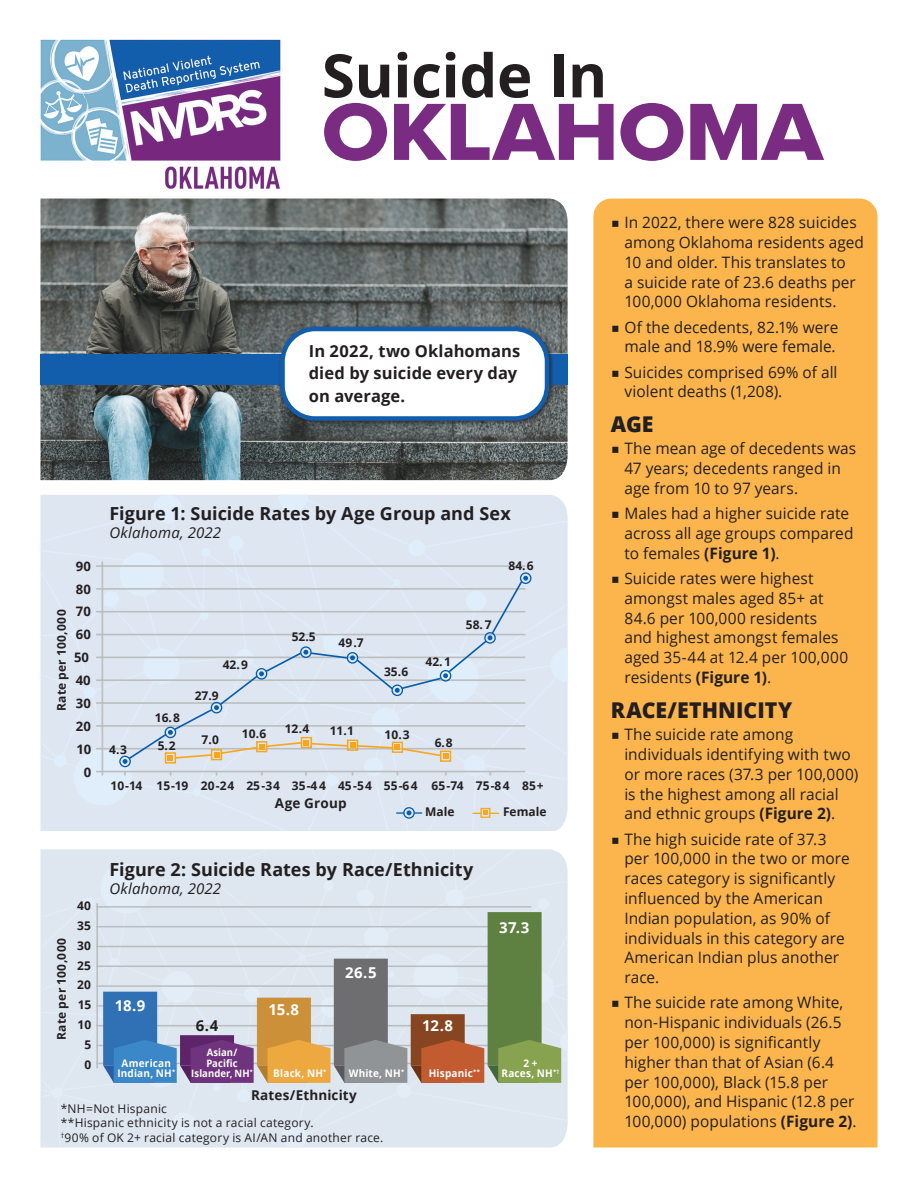
<style>
.page{position:relative;width:918px;height:1188px;background:#fff}
.page>*{position:absolute;margin:0;border:0;box-sizing:border-box;transform-origin:0 0}
.body_text_left{font:84px "Proxima Nova Extrabld";letter-spacing:-.01em;color:#7a2b82;scale:1.05 1}
.body_text_left-2{font:700 60px "Open Sans";letter-spacing:-.005em;color:#231f20}
.body_text_left-3{font:800 21.75px "Open Sans";color:#231f20}
.t1{font:700 18px "Open Sans";color:#231f20}
.body_text_left-4{font:700 16.5px/22.5px "Open Sans";letter-spacing:.005em;color:#231f20}
.t2{font:15.75px/19.8px "Open Sans";letter-spacing:.005em;color:#231f20}
.t3{font:italic 15px "Open Sans";letter-spacing:.01em;color:#231f20}
.t4{font:700 15px "Open Sans";letter-spacing:-.01em;color:#fff}
.t5{font:700 15px "Open Sans";color:#231f20}
.t6{font:700 13.5px "Open Sans";letter-spacing:.01em;color:#231f20}
.t7{font:700 13.05px/23px "Open Sans";color:#241f21;text-align:right}
.t8{font:700 12px "Open Sans";color:#241f21}
.t9{font:12px "Open Sans";letter-spacing:.02em;color:#231f20}
.t10{font:700 12px/19.8px "Open Sans";letter-spacing:.015em;color:#231f20;text-align:right}
.t11{font:700 10.5px/10.5px "Open Sans";letter-spacing:.02em;color:#fff;text-align:center;scale:.95 1}
.t12{font:700 10.2px/10.5px "Open Sans";letter-spacing:.005em;color:#fff;text-align:center;scale:.93 1}
.t13{font:700 6.15px "Open Sans";color:#fff;scale:.95 1}
.s1{font-family:"Montserrat";font-weight:700}
.s2{font-weight:700}
</style>
<div class="page">
<div style="left:593px;top:199px;width:284px;height:948px;background:#fcb54c"></div>
<img style="left:40px;top:199px;width:528px;height:281px">
<div style="left:40px;top:354px;width:528px;height:30px;background:#135eac"></div>
<svg style="left:40px;top:495px;width:527px;height:336px;background:#dae3ee"></svg>
<svg style="left:40px;top:849px;width:528px;height:298px;background:#c7cccf"></svg>
<img style="left:40px;top:39px;width:241px;height:150px">
<div style="left:278px;top:325px;width:277px;height:102px;background:#231f20;opacity:.75"></div>
<div style="left:283px;top:329px;width:264px;height:89px;background:#fff;border-radius:33px"></div>
<div style="left:280px;top:327px;width:269px;height:94px;border:4px solid #135eac;border-radius:33px"></div>
<p class="body_text_left-2" style="left:322px;top:33px;width:287px">Suicide In</p>
<p class="body_text_left" style="left:322px;top:69px;width:479px">OKLAHOMA</p>
<p class="body_text_left-4" style="left:309px;top:339px;width:213px">In 2022, two Oklahomans died by suicide every day on average.</p>
<p class="t7" style="left:76px;top:554px;width:16px">90</p>
<p class="t7" style="left:76px;top:577px;width:16px">80</p>
<p class="t7" style="left:76px;top:600px;width:16px">70</p>
<p class="t10" style="left:51px;top:711px;width:103px;rotate:-90deg">Rate per 100,000</p>
<p class="t7" style="left:76px;top:623px;width:16px">60</p>
<p class="t7" style="left:74px;top:646px;width:19px">50<br>40<br>30<br>20<br>10<br>0</p>
<p class="t10" style="left:77px;top:896px;width:15px">40</p>
<p class="t10" style="left:51px;top:1040px;width:103px;rotate:-90deg">Rate per 100,000</p>
<p class="t10" style="left:77px;top:916px;width:15px">35</p>
<p class="t10" style="left:77px;top:935px;width:15px">30</p>
<p class="t10" style="left:77px;top:955px;width:16px">25<br>20<br>15<br>10<br>5<br>0</p>
<p class="t1" style="left:110px;top:501px;width:403px">Figure 1: Suicide Rates by Age Group and Sex</p>
<p class="t3" style="left:110px;top:523px;width:113px">Oklahoma, 2022</p>
<p class="t8" style="left:109px;top:741px;width:19px">4.3</p>
<p class="t8" style="left:509px;top:557px;width:27px">84.6</p>
<p class="t8" style="left:155px;top:709px;width:27px">16.8</p>
<p class="t8" style="left:223px;top:656px;width:27px">42.9</p>
<p class="t8" style="left:195px;top:687px;width:25px">27.9</p>
<p class="t8" style="left:292px;top:628px;width:26px">52.5</p>
<p class="t8" style="left:338px;top:634px;width:27px">49.7</p>
<p class="t8" style="left:384px;top:663px;width:26px">35.6</p>
<p class="t8" style="left:426px;top:653px;width:27px">42.1</p>
<p class="t8" style="left:242px;top:725px;width:26px">10.6</p>
<p class="t8" style="left:285px;top:720px;width:26px">12.4</p>
<p class="t8" style="left:330px;top:722px;width:26px">11.1</p>
<p class="t10" style="left:384px;top:724px;width:27px">10.3</p>
<p class="t8" style="left:202px;top:731px;width:19px">7.0</p>
<p class="t8" style="left:158px;top:737px;width:20px">5.2</p>
<p class="t8" style="left:435px;top:734px;width:20px">6.8</p>
<p class="t8" style="left:466px;top:616px;width:27px">58. 7</p>
<p class="t8" style="left:111px;top:777px;width:435px">10-14 15-19 20-24 25-34 35-44 45-54 55-64 65-74 75-84 85+</p>
<p class="t6" style="left:275px;top:794px;width:73px">Age Group</p>
<p class="t8" style="left:425px;top:803px;width:31px">Male</p>
<p class="t8" style="left:503px;top:803px;width:45px">Female</p>
<p class="t1" style="left:110px;top:856px;width:365px">Figure 2: Suicide Rates by Race/Ethnicity</p>
<p class="t3" style="left:110px;top:878px;width:113px">Oklahoma, 2022</p>
<p class="t4" style="left:115px;top:995px;width:32px">18.9</p>
<p class="t5" style="left:196px;top:1015px;width:24px">6.4</p>
<p class="t4" style="left:268px;top:999px;width:32px">15.8</p>
<p class="t4" style="left:345px;top:962px;width:33px">26.5</p>
<p class="t4" style="left:422px;top:1015px;width:32px">12.8</p>
<p class="t4" style="left:499px;top:917px;width:32px">37.3</p>
<p class="t11" style="left:117px;top:1057px;width:62px">American<br>Indian, NH<sup>*</sup></p>
<p class="t12" style="left:191px;top:1047px;width:68px">Asian/<br>Pacific<br>Islander, NH<sup>*</sup></p>
<p class="t11" style="left:524px;top:1057px;width:16px">2 +</p>
<p class="t11" style="left:273px;top:1068px;width:58px">Black, NH<sup>*</sup></p>
<p class="t11" style="left:349px;top:1068px;width:60px">White, NH<sup>*</sup></p>
<p class="t13" style="left:473px;top:1067px;width:9px">**</p>
<p class="t11" style="left:502px;top:1068px;width:63px">Races, NH<sup>*†</sup></p>
<p class="t11" style="left:429px;top:1068px;width:48px">Hispanic</p>
<p class="t6" style="left:251px;top:1086px;width:107px">Rates/Ethnicity</p>
<p class="t9" style="left:61px;top:1100px;width:108px">*NH=Not Hispanic</p>
<p class="t9" style="left:61px;top:1115px;width:254px">**Hispanic ethnicity is not a racial category.</p>
<p class="t9" style="left:61px;top:1130px;width:324px"><sup>†</sup>90% of OK 2+ racial category is AI/AN and another race.</p>
<p class="t2" style="left:624px;top:212px;width:241px;text-indent:-14px"><span class="s1">■</span> In 2022, there were 828 suicides among Oklahoma residents aged<br>10 and older. This translates to<br>a suicide rate of 23.6 deaths per<br>100,000 Oklahoma residents.</p>
<p class="t2" style="left:611px;top:317px;width:229px;text-align:right"><span class="s1">■</span> Of the decedents, 82.1% were male and 18.9% were female.</p>
<p class="t2" style="left:624px;top:362px;width:215px;text-indent:-14px"><span class="s1">■</span> Suicides comprised 69% of all violent deaths (1,208).</p>
<p class="body_text_left-3" style="left:611px;top:408px;width:44px">AGE</p>
<p class="t2" style="left:624px;top:438px;width:233px;text-indent:-14px"><span class="s1">■</span> The mean age of decedents was<br>47 years; decedents ranged in age from 10 to 97 years.</p>
<p class="t2" style="left:624px;top:503px;width:231px;text-indent:-14px"><span class="s1">■</span> Males had a higher suicide rate across all age groups compared to females <span class="s2">(Figure 1)</span>.</p>
<p class="t2" style="left:624px;top:568px;width:225px;text-indent:-14px"><span class="s1">■</span> Suicide rates were highest amongst males aged 85+ at<br>84.6 per 100,000 residents and highest amongst females aged 35-44 at 12.4 per 100,000 residents <span class="s2">(Figure 1)</span>.</p>
<p class="body_text_left-3" style="left:611px;top:693px;width:183px">RACE/ETHNICITY</p>
<p class="t2" style="left:624px;top:724px;width:235px;text-indent:-14px"><span class="s1">■</span> The suicide rate among individuals identifying with two or more races (37.3 per 100,000) is the highest among all racial and ethnic groups <span class="s2">(Figure 2)</span>.</p>
<p class="t2" style="left:624px;top:829px;width:227px;text-indent:-14px"><span class="s1">■</span> The high suicide rate of 37.3 per 100,000 in the two or more races category is significantly influenced by the American<br>Indian population, as 90% of individuals in this category are<br>American Indian plus another race.</p>
<p class="t2" style="left:624px;top:992px;width:234px;text-indent:-14px"><span class="s1">■</span> The suicide rate among White, non-Hispanic individuals (26.5 per 100,000) is significantly higher than that of Asian (6.4 per 100,000), Black (15.8 per<br>100,000), and Hispanic (12.8 per<br>100,000) populations <span class="s2">(Figure 2)</span>.</p>
</div>
